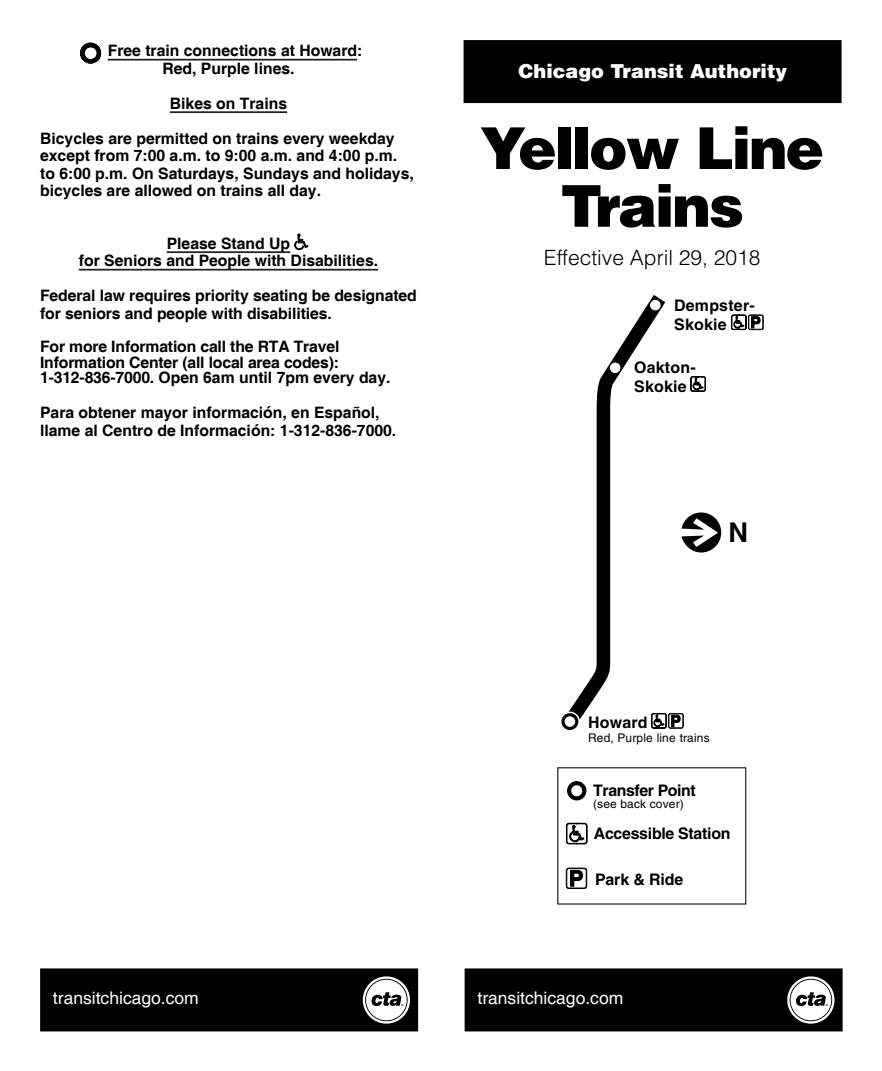
<style>
.page{position:relative;width:882px;height:1071px;background:#fff}
.page>*{position:absolute;margin:0;border:0;box-sizing:border-box;transform-origin:0 0}
.t1{font:900 57.75px/57.8px "Helvetica";letter-spacing:-.035em;color:#000;text-align:center}
.t2{font:700 27.3px "Helvetica";color:#000}
.t3{font:300 21px "Helvetica";color:#000}
.t4{font:900 19.25px "Helvetica";color:#fff}
.t5{font:17.5px "Helvetica";color:#fff}
.t6{font:700 15.92px "Helvetica";letter-spacing:-.005em;color:#000}
.t7{font:700 15.92px/19.1px "Helvetica";letter-spacing:.015em;color:#000}
.t8{font:700 15.92px "Helvetica";letter-spacing:-.025em;color:#000}
.t9{font:700 15.75px/17.5px "Helvetica";color:#000}
.t10{font:11.9px "Helvetica";letter-spacing:.015em;color:#000}
</style>
<div class="page">
<hr style="left:108px;top:59px;width:249px;height:2px;background:#231f20">
<hr style="left:170px;top:111px;width:117px;height:2px;background:#231f20">
<hr style="left:167px;top:251px;width:123px;height:2px;background:#231f20">
<hr style="left:79px;top:269px;width:299px;height:2px;background:#231f20">
<div style="left:464px;top:40px;width:378px;height:63px;background:#000;border:2px solid #000"></div>
<svg style="left:568px;top:295px;width:105px;height:434px"></svg>
<svg style="left:682px;top:512px;width:39px;height:41px"></svg>
<svg style="left:560px;top:712px;width:20px;height:20px"></svg>
<div style="left:565px;top:716px;width:10px;height:11px;background:#fff;border-radius:50%"></div>
<svg style="left:567px;top:781px;width:19px;height:19px"></svg>
<div style="left:571px;top:785px;width:11px;height:11px;background:#fff;border-radius:50%"></div>
<div style="left:650px;top:300px;width:11px;height:10px;background:#fff;border-radius:50%"></div>
<div style="left:557px;top:767px;width:189px;height:138px;border:1px solid #211e1e"></div>
<svg style="left:566px;top:823px;width:21px;height:21px"></svg>
<div style="left:566px;top:868px;width:21px;height:21px;border:1px solid #000;border-radius:3px"></div>
<div style="left:567px;top:869px;width:19px;height:19px;border:1px solid #000;border-radius:2px"></div>
<svg style="left:570px;top:870px;width:13px;height:16px"></svg>
<div style="left:748px;top:315px;width:15px;height:15px;border:1px solid #000;border-radius:2px"></div>
<div style="left:749px;top:315px;width:14px;height:14px;border:1px solid #000"></div>
<svg style="left:731px;top:314px;width:29px;height:16px"></svg>
<div style="left:610px;top:363px;width:10px;height:10px;background:#fff;border-radius:50%"></div>
<svg style="left:691px;top:376px;width:15px;height:16px"></svg>
<div style="left:668px;top:713px;width:15px;height:15px;border:1px solid #000;border-radius:2px"></div>
<div style="left:669px;top:714px;width:14px;height:14px;border:1px solid #000"></div>
<svg style="left:651px;top:711px;width:29px;height:17px"></svg>
<svg style="left:80px;top:42px;width:22px;height:22px"></svg>
<svg style="left:294px;top:233px;width:15px;height:18px"></svg>
<div style="left:672px;top:441px;width:19px;height:35px;background:#fff"></div>
<div style="left:40px;top:968px;width:378px;height:63px;background:#000;border:2px solid #000"></div>
<svg style="left:363px;top:976px;width:47px;height:48px"></svg>
<div style="left:465px;top:968px;width:378px;height:63px;background:#000;border:2px solid #000"></div>
<svg style="left:787px;top:976px;width:48px;height:48px"></svg>
<p class="t9" style="left:162px;top:43px;width:201px;text-indent:-55px">Free train connections at Howard:<br>Red, Purple lines.</p>
<p class="t9" style="left:170px;top:95px;width:119px">Bikes on Trains</p>
<p class="t9" style="left:40px;top:130px;width:375px">Bicycles are permitted on trains every weekday except from 7:00 a.m. to 9:00 a.m. and 4:00 p.m. to 6:00 p.m. On Saturdays, Sundays and holidays, bicycles are allowed on trains all day.</p>
<p class="t9" style="left:79px;top:235px;width:301px;text-align:center">Please Stand Up<br>for Seniors and People with Disabilities.</p>
<p class="t9" style="left:40px;top:288px;width:378px">Federal law requires priority seating be designated for seniors and people with disabilities.</p>
<p class="t9" style="left:40px;top:339px;width:352px;line-height:15.8px">For more Information call the RTA Travel<br>Information Center (all local area codes):<br>1-312-836-7000. Open 6am until 7pm every day.</p>
<p class="t9" style="left:40px;top:405px;width:358px">Para obtener mayor información, en Español, llame al Centro de Información: 1-312-836-7000.</p>
<p class="t4" style="left:519px;top:59px;width:270px">Chicago Transit Authority</p>
<h1 class="t1" style="left:481px;top:118px;width:345px">Yellow Line<br>Trains</h1>
<h3 class="t3" style="left:544px;top:244px;width:218px">Effective April 29, 2018</h3>
<p class="t7" style="left:674px;top:295px;width:82px">Dempster-<br>Skokie</p>
<p class="t7" style="left:634px;top:357px;width:63px">Oakton-<br>Skokie</p>
<h2 class="t2" style="left:728px;top:516px;width:21px">N</h2>
<p class="t6" style="left:588px;top:712px;width:61px">Howard</p>
<p class="t10" style="left:588px;top:731px;width:123px">Red, Purple line trains</p>
<p class="t8" style="left:593px;top:780px;width:104px">Transfer Point</p>
<p class="t10" style="left:593px;top:797px;width:92px">(see back cover)</p>
<p class="t6" style="left:594px;top:824px;width:138px">Accessible Station</p>
<p class="t6" style="left:595px;top:869px;width:90px">Park &amp; Ride</p>
<p class="t5" style="left:53px;top:988px;width:147px">transitchicago.com</p>
<p class="t5" style="left:477px;top:988px;width:147px">transitchicago.com</p>
</div>
